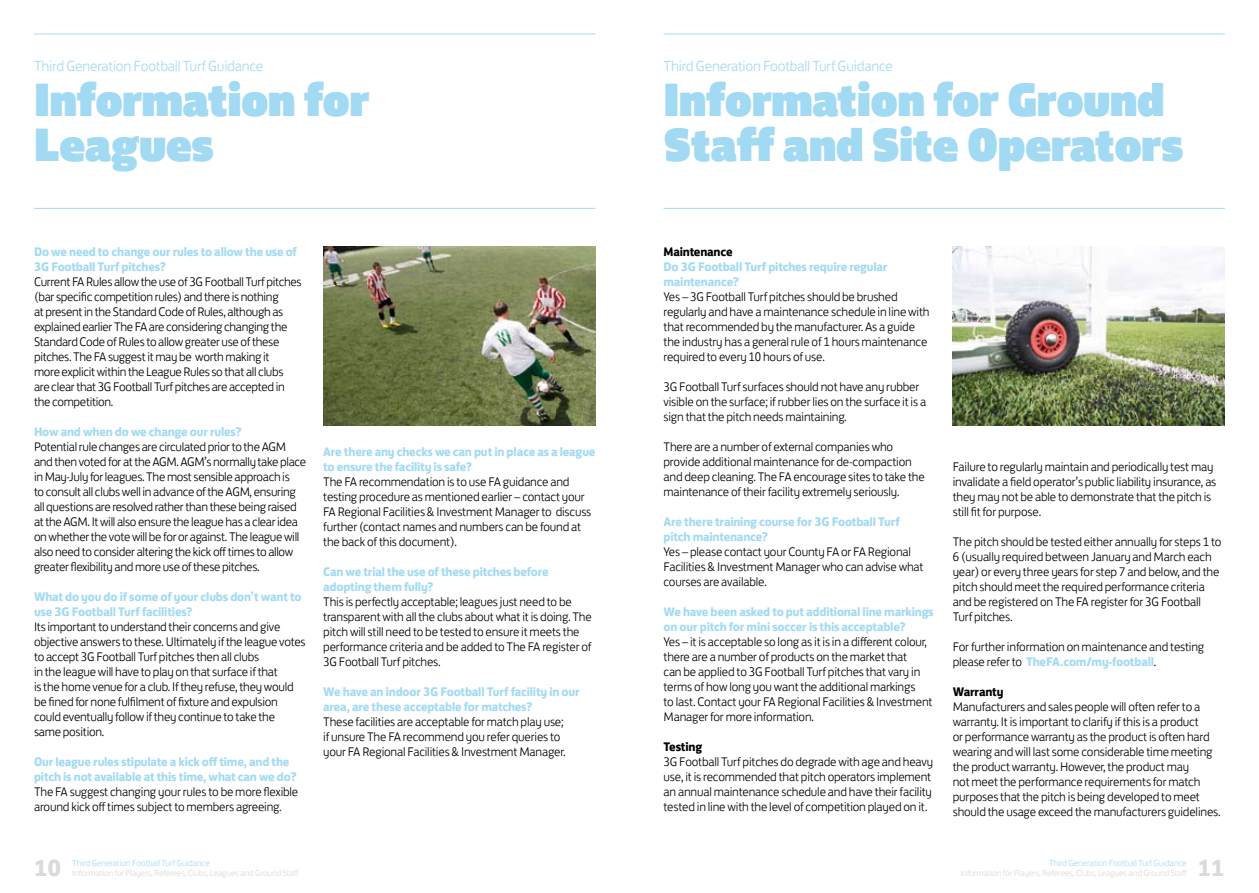
<style>
.page{position:relative;width:1259px;height:893px;background:#fff}
.page>*{position:absolute;margin:0;border:0;box-sizing:border-box;transform-origin:0 0}
.t1{font:48px/45px "FS Jack Poster";letter-spacing:-.015em;color:#a2daf3}
.t2{font:700 24px "FS Jack";color:#d9dadb}
.t3{font:300 15px "FS Jack";letter-spacing:-.015em;color:#a2daf3}
.t4{font:300 12.75px/15px "FS Jack";letter-spacing:-.015em;color:#000}
.t5{font:700 12.75px/15px "FS Jack";letter-spacing:-.015em;color:#a2daf3}
.t6{font:700 12.75px "FS Jack";color:#000}
.t7{font:300 9px "FS Jack";letter-spacing:-.015em;color:#d9dadb}
.t8{font:300 9px "FS Jack";letter-spacing:-.015em;color:#a2daf3}
.s1{font-weight:700;color:#a2daf3}
</style>
<div class="page">
<hr style="left:34px;top:34px;width:561px;height:1px;background:#a2daf3">
<hr style="left:34px;top:208px;width:561px;height:1px;background:#a2daf3">
<hr style="left:663px;top:34px;width:562px;height:1px;background:#a2daf3">
<hr style="left:663px;top:208px;width:562px;height:1px;background:#a2daf3">
<img style="left:323px;top:247px;width:272px;height:178px">
<img style="left:952px;top:247px;width:273px;height:178px">
<p class="t3" style="left:34px;top:54px;width:231px">Third Generation Football Turf Guidance</p>
<h1 class="t1" style="left:34px;top:75px;width:337px">Information for<br>Leagues</h1>
<p class="t5" style="left:34px;top:243px;width:265px">Do we need to change our rules to allow the use of<br>3G Football Turf pitches?</p>
<p class="t4" style="left:34px;top:273px;width:269px">Current FA Rules allow the use of 3G Football Turf pitches (bar specific competition rules) and there is nothing<br>at present in the Standard Code of Rules, although as explained earlier The FA are considering changing the Standard Code of Rules to allow greater use of these pitches. The FA suggest it may be worth making it<br>more explicit within the League Rules so that all clubs are clear that 3G Football Turf pitches are accepted in the competition.</p>
<p class="t5" style="left:34px;top:423px;width:209px">How and when do we change our rules?</p>
<p class="t4" style="left:34px;top:438px;width:274px">Potential rule changes are circulated prior to the AGM and then voted for at the AGM. AGM’s normally take place in May-July for leagues. The most sensible approach is<br>to consult all clubs well in advance of the AGM, ensuring all questions are resolved rather than these being raised at the AGM. It will also ensure the league has a clear idea on whether the vote will be for or against. The league will also need to consider altering the kick off times to allow greater flexibility and more use of these pitches.</p>
<p class="t5" style="left:34px;top:588px;width:269px">What do you do if some of your clubs don’t want to use 3G Football Turf facilities?</p>
<p class="t4" style="left:34px;top:618px;width:273px">Its important to understand their concerns and give objective answers to these. Ultimately if the league votes to accept 3G Football Turf pitches then all clubs<br>in the league will have to play on that surface if that<br>is the home venue for a club. If they refuse, they would be fined for none fulfilment of fixture and expulsion could eventually follow if they continue to take the<br>same position.</p>
<p class="t5" style="left:34px;top:753px;width:264px">Our league rules stipulate a kick off time, and the pitch is not available at this time, what can we do?</p>
<p class="t4" style="left:34px;top:783px;width:266px">The FA suggest changing your rules to be more flexible around kick off times subject to members agreeing.</p>
<p class="t5" style="left:323px;top:443px;width:274px">Are there any checks we can put in place as a league to ensure the facility is safe?</p>
<p class="t4" style="left:323px;top:473px;width:270px">The FA recommendation is to use FA guidance and testing procedure as mentioned earlier – contact your FA Regional Facilities &amp; Investment Manager to discuss further (contact names and numbers can be found at the back of this document).</p>
<p class="t5" style="left:323px;top:563px;width:227px">Can we trial the use of these pitches before adopting them fully?</p>
<p class="t4" style="left:323px;top:593px;width:270px">This is perfectly acceptable; leagues just need to be transparent with all the clubs about what it is doing. The pitch will still need to be tested to ensure it meets the performance criteria and be added to The FA register of 3G Football Turf pitches.</p>
<p class="t5" style="left:323px;top:683px;width:258px">We have an indoor 3G Football Turf facility in our area, are these acceptable for matches?</p>
<p class="t4" style="left:323px;top:713px;width:244px">These facilities are acceptable for match play use; if unsure The FA recommend you refer queries to your FA Regional Facilities &amp; Investment Manager.</p>
<h2 class="t2" style="left:34px;top:848px;width:29px">10</h2>
<p class="t8" style="left:72px;top:855px;width:139px">Third Generation Football Turf Guidance</p>
<p class="t7" style="left:72px;top:866px;width:228px">Information for Players, Referees, Clubs, Leagues and Ground Staff</p>
<p class="t3" style="left:663px;top:54px;width:231px">Third Generation Football Turf Guidance</p>
<h1 class="t1" style="left:663px;top:75px;width:521px">Information for Ground<br>Staff and Site Operators</h1>
<p class="t6" style="left:663px;top:241px;width:71px">Maintenance</p>
<p class="t5" style="left:663px;top:258px;width:225px">Do 3G Football Turf pitches require regular maintenance?</p>
<p class="t4" style="left:663px;top:288px;width:268px">Yes – 3G Football Turf pitches should be brushed regularly and have a maintenance schedule in line with that recommended by the manufacturer. As a guide the industry has a general rule of 1 hours maintenance required to every 10 hours of use.</p>
<p class="t4" style="left:663px;top:378px;width:264px">3G Football Turf surfaces should not have any rubber visible on the surface; if rubber lies on the surface it is a sign that the pitch needs maintaining.</p>
<p class="t4" style="left:663px;top:438px;width:263px">There are a number of external companies who provide additional maintenance for de-compaction and deep cleaning. The FA encourage sites to take the maintenance of their facility extremely seriously.</p>
<p class="t5" style="left:663px;top:513px;width:238px">Are there training course for 3G Football Turf pitch maintenance?</p>
<p class="t4" style="left:663px;top:543px;width:261px">Yes – please contact your County FA or FA Regional<br>Facilities &amp; Investment Manager who can advise what courses are available.</p>
<p class="t5" style="left:663px;top:603px;width:272px">We have been asked to put additional line markings on our pitch for mini soccer is this acceptable?</p>
<p class="t4" style="left:663px;top:633px;width:270px">Yes – it is acceptable so long as it is in a different colour, there are a number of products on the market that<br>can be applied to 3G Football Turf pitches that vary in terms of how long you want the additional markings<br>to last. Contact your FA Regional Facilities &amp; Investment Manager for more information.</p>
<p class="t6" style="left:663px;top:736px;width:40px">Testing</p>
<p class="t4" style="left:663px;top:753px;width:271px">3G Football Turf pitches do degrade with age and heavy use, it is recommended that pitch operators implement an annual maintenance schedule and have their facility tested in line with the level of competition played on it.</p>
<p class="t4" style="left:952px;top:458px;width:265px">Failure to regularly maintain and periodically test may invalidate a field operator’s public liability insurance, as they may not be able to demonstrate that the pitch is still fit for purpose.</p>
<p class="t4" style="left:952px;top:533px;width:270px">The pitch should be tested either annually for steps 1 to 6 (usually required between January and March each year) or every three years for step 7 and below, and the pitch should meet the required performance criteria and be registered on The FA register for 3G Football Turf pitches.</p>
<p class="t4" style="left:952px;top:638px;width:253px">For further information on maintenance and testing please refer to <span class="s1">TheFA.com/my-football</span>.</p>
<p class="t6" style="left:952px;top:681px;width:52px">Warranty</p>
<p class="t4" style="left:952px;top:698px;width:269px">Manufacturers and sales people will often refer to a warranty. It is important to clarify if this is a product<br>or performance warranty as the product is often hard wearing and will last some considerable time meeting the product warranty. H owever, the product may<br>not meet the performance requirements for match purposes that the pitch is being developed to meet should the usage exceed the manufacturers guidelines.</p>
<p class="t8" style="left:1049px;top:855px;width:139px">Third Generation Football Turf Guidance</p>
<p class="t7" style="left:960px;top:866px;width:228px">Information for Players, Referees, Clubs, Leagues and Ground Staff</p>
<h2 class="t2" style="left:1197px;top:848px;width:29px">11</h2>
</div>
